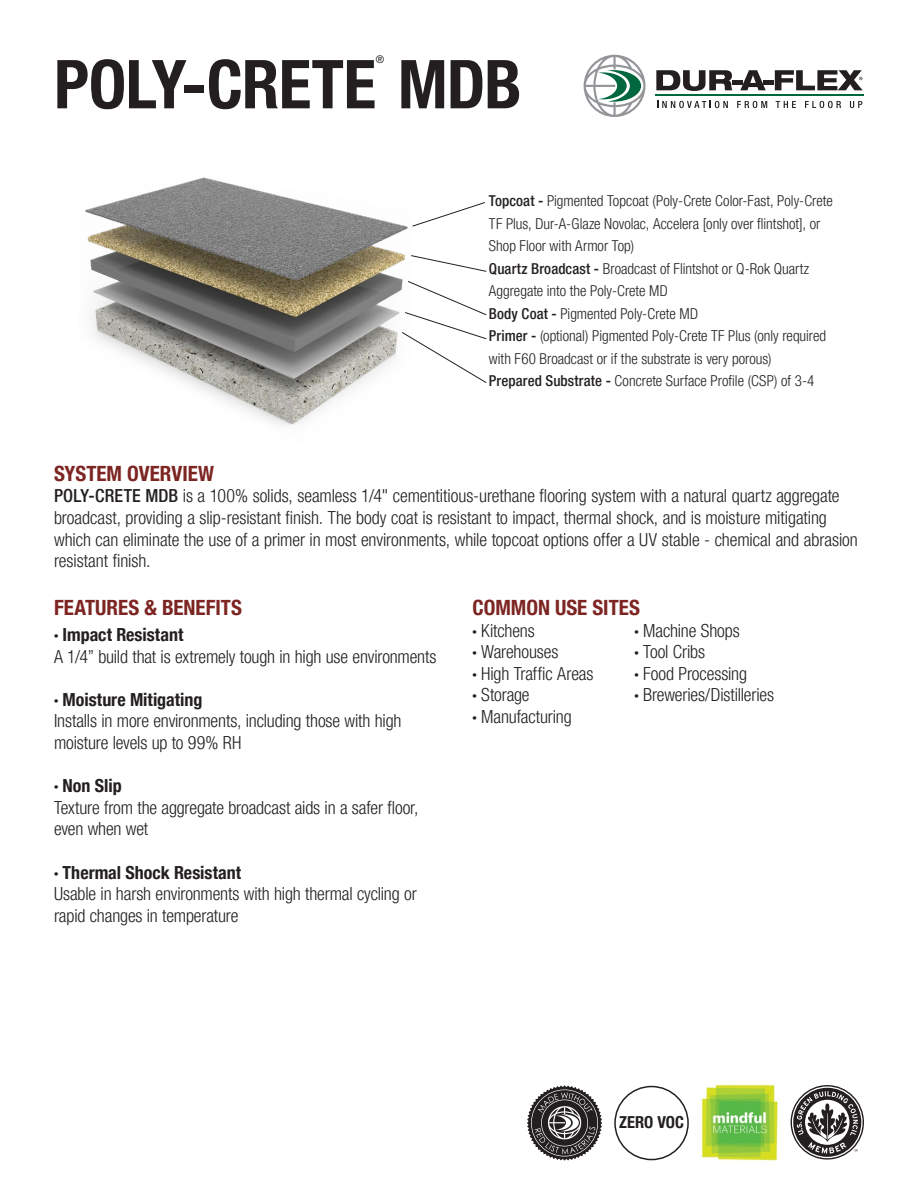
<style>
.page{position:relative;width:918px;height:1188px;background:#fff}
.page>*{position:absolute;margin:0;border:0;box-sizing:border-box;transform-origin:0 0}
.t1{font:700 condensed 67.5px "Helvetica Neue LT Pro";letter-spacing:-.01em;color:#231f20}
.t2{font:700 condensed 21px "Helvetica Neue LT Pro";color:#7d2522}
.t3{font:300 condensed 18px/21.6px "Helvetica Neue LT Pro";letter-spacing:-.005em;color:#231f20}
.t4{font:700 condensed 18px "Helvetica Neue LT Pro";color:#231f20}
.t5{font:700 condensed 16.5px "Helvetica Neue LT Pro";color:#231f20}
.t6{font:300 condensed 15px/22.5px "Helvetica Neue LT Pro";color:#231f20}
.t7{font:condensed 10.5px "Helvetica Neue LT Pro";color:#231f20}
.s1{font-weight:500}
.s2{font-weight:700}
</style>
<div class="page">
<div style="left:614px;top:1086px;width:75px;height:74px;border:2px solid #231f20;border-radius:50%"></div>
<img style="left:85px;top:177px;width:323px;height:248px">
<svg style="left:657px;top:101px;width:71px;height:7px"></svg>
<svg style="left:737px;top:101px;width:30px;height:7px"></svg>
<svg style="left:776px;top:101px;width:20px;height:7px"></svg>
<svg style="left:805px;top:101px;width:36px;height:7px"></svg>
<svg style="left:850px;top:101px;width:12px;height:7px"></svg>
<svg style="left:656px;top:70px;width:76px;height:21px"></svg>
<hr style="left:732px;top:80px;width:10px;height:4px;background:#231f20">
<svg style="left:740px;top:70px;width:26px;height:20px"></svg>
<hr style="left:764px;top:80px;width:10px;height:4px;background:#231f20">
<hr style="left:656px;top:95px;width:208px;height:1px;background:#00673e">
<svg style="left:775px;top:70px;width:88px;height:20px"></svg>
<svg style="left:584px;top:55px;width:62px;height:62px"></svg>
<svg style="left:412px;top:202px;width:73px;height:25px"></svg>
<svg style="left:411px;top:255px;width:76px;height:17px"></svg>
<svg style="left:401px;top:280px;width:86px;height:104px"></svg>
<svg style="left:791px;top:1085px;width:73px;height:75px"></svg>
<img style="left:701px;top:1084px;width:77px;height:77px">
<svg style="left:527px;top:1085px;width:75px;height:76px"></svg>
<p class="t7" style="left:376px;top:53px;width:10px">®</p>
<p class="t1" style="left:54px;top:44px;width:469px">POLY-CRETE MDB</p>
<p class="t6" style="left:489px;top:190px;width:345px"><span class="s1">Topcoat -</span> Pigmented Topcoat (Poly-Crete Color-Fast, Poly-Crete<br>TF Plus, Dur-A-Glaze Novolac, Accelera [only over flintshot], or<br>Shop Floor with Armor Top)</p>
<p class="t6" style="left:489px;top:257px;width:322px"><span class="s1">Quartz Broadcast -</span> Broadcast of Flintshot or Q-Rok Quartz<br>Aggregate into the Poly-Crete MD</p>
<p class="t6" style="left:489px;top:302px;width:211px"><span class="s1">Body Coat -</span> Pigmented Poly-Crete MD</p>
<p class="t6" style="left:489px;top:325px;width:339px"><span class="s1">Primer -</span> (optional) Pigmented Poly-Crete TF Plus (only required with F60 Broadcast or if the substrate is very porous)</p>
<p class="t6" style="left:489px;top:370px;width:327px"><span class="s1">Prepared Substrate -</span> Concrete Surface Profile (CSP) of 3-4</p>
<p class="t2" style="left:54px;top:461px;width:162px">SYSTEM OVERVIEW</p>
<p class="t3" style="left:54px;top:485px;width:805px"><span class="s1">POLY-CRETE MDB</span> is a 100% solids, seamless 1/4" cementitious-urethane flooring system with a natural quartz aggregate broadcast, providing a slip-resistant finish. The body coat is resistant to impact, thermal shock, and is moisture mitigating which can eliminate the use of a primer in most environments, while topcoat options offer a UV stable - chemical and abrasion resistant finish.</p>
<p class="t2" style="left:54px;top:595px;width:190px">FEATURES &amp; BENEFITS</p>
<p class="t4" style="left:54px;top:624px;width:131px">· Impact Resistant</p>
<p class="t3" style="left:54px;top:645px;width:384px">A 1/4” build that is extremely tough in high use environments</p>
<p class="t4" style="left:54px;top:689px;width:150px">· Moisture Mitigating</p>
<p class="t3" style="left:54px;top:710px;width:349px">Installs in more environments, including those with high moisture levels up to 99% RH</p>
<p class="t4" style="left:54px;top:775px;width:69px">· Non Slip</p>
<p class="t3" style="left:54px;top:797px;width:366px">Texture from the aggregate broadcast aids in a safer floor, even when wet</p>
<p class="t4" style="left:54px;top:861px;width:189px">· Thermal Shock Resistant</p>
<p class="t3" style="left:54px;top:883px;width:364px">Usable in harsh environments with high thermal cycling or rapid changes in temperature</p>
<p class="t2" style="left:472px;top:595px;width:169px">COMMON USE SITES</p>
<p class="t3" style="left:472px;top:619px;width:64px"><span class="s2">·</span> Kitchens</p>
<p class="t3" style="left:634px;top:619px;width:107px"><span class="s2">·</span> Machine Shops</p>
<p class="t3" style="left:472px;top:641px;width:87px"><span class="s2">·</span> Warehouses</p>
<p class="t3" style="left:634px;top:641px;width:72px"><span class="s2">·</span> Tool Cribs</p>
<p class="t3" style="left:472px;top:662px;width:123px"><span class="s2">·</span> High Traffic Areas</p>
<p class="t3" style="left:634px;top:662px;width:114px"><span class="s2">·</span> Food Processing</p>
<p class="t3" style="left:472px;top:684px;width:59px"><span class="s2">·</span> Storage</p>
<p class="t3" style="left:634px;top:684px;width:141px"><span class="s2">·</span> Breweries/Distilleries</p>
<p class="t3" style="left:472px;top:706px;width:101px"><span class="s2">·</span> Manufacturing</p>
<p class="t5" style="left:619px;top:1113px;width:66px">ZERO VOC</p>
</div>
